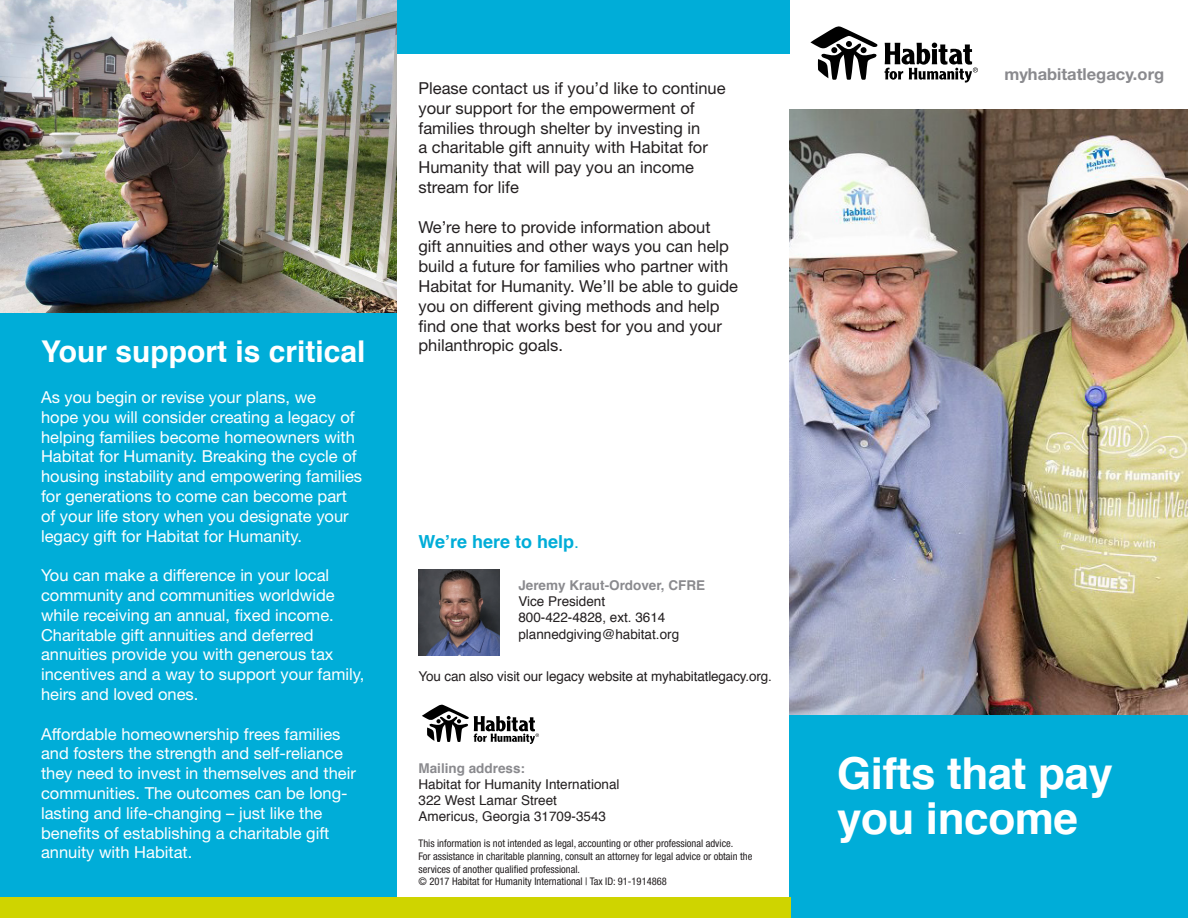
<style>
.page{position:relative;width:1188px;height:918px;background:#fff}
.page>*{position:absolute;margin:0;border:0;box-sizing:border-box;transform-origin:0 0}
.t1{font:700 44.1px/45px "Helvetica";letter-spacing:-.01em;color:#fff}
.t2{font:700 30px "Helvetica";color:#fff}
.t3{font:700 18px "Helvetica";color:#00add8}
.t4{font:16.5px/19.8px "Helvetica Neue";color:#fff}
.t5{font:16.5px/19.8px "Helvetica Neue";color:#231f20}
.t6{font:700 16.5px "Helvetica Neue";color:#8a8a8e}
.t7{font:13.5px "Helvetica";color:#231f20}
.t8{font:700 13.5px "Helvetica";color:#8a8a8e}
.t9{font:condensed 10.5px/12.6px "Helvetica Neue";color:#231f20}
.s1{font-weight:400}
</style>
<div class="page">
<div style="left:0;top:303px;width:396px;height:615px;background:#00add8"></div>
<img style="left:790px;top:109px;width:398px;height:607px">
<svg style="left:810px;top:26px;width:68px;height:54px"></svg>
<svg style="left:885px;top:43px;width:93px;height:40px"></svg>
<div style="left:790px;top:716px;width:398px;height:202px;background:#00add8"></div>
<div style="left:389px;top:0;width:401px;height:54px;background:#00add8"></div>
<svg style="left:422px;top:704px;width:117px;height:40px"></svg>
<img style="left:0;top:0;width:396px;height:312px">
<img style="left:418px;top:569px;width:81px;height:87px">
<div style="left:0;top:897px;width:791px;height:21px;background:#cfd400"></div>
<p class="t2" style="left:41px;top:327px;width:326px">Your support is critical</p>
<p class="t4" style="left:41px;top:387px;width:323px">As you begin or revise your plans, we<br>hope you will consider creating a legacy of helping families become homeowners with Habitat for Humanity. Breaking the cycle of housing instability and empowering families for generations to come can become part of your life story when you designate your legacy gift for Habitat for Humanity.</p>
<p class="t4" style="left:41px;top:565px;width:325px">You can make a difference in your local community and communities worldwide while receiving an annual, fixed income.<br>Charitable gift annuities and deferred annuities provide you with generous tax incentives and a way to support your family, heirs and loved ones.</p>
<p class="t4" style="left:41px;top:724px;width:316px">Affordable homeownership frees families and fosters the strength and self-reliance they need to invest in themselves and their communities. The outcomes can be long&shy;lasting and life-changing – just like the benefits of establishing a charitable gift annuity with Habitat.</p>
<p class="t5" style="left:418px;top:78px;width:309px">Please contact us if you’d like to continue your support for the empowerment of families through shelter by investing in<br>a charitable gift annuity with Habitat for Humanity that will pay you an income stream for life</p>
<p class="t5" style="left:418px;top:217px;width:321px">We’re here to provide information about<br>gift annuities and other ways you can help build a future for families who partner with Habitat for Humanity. We’ll be able to guide you on different giving methods and help find one that works best for you and your philanthropic goals.</p>
<p class="t3" style="left:418px;top:527px;width:162px">We’re here to help<span class="s1">.</span></p>
<p class="t8" style="left:518px;top:574px;width:188px">Jeremy Kraut-Ordover, CFRE</p>
<p class="t7" style="left:518px;top:591px;width:88px">Vice President</p>
<p class="t7" style="left:518px;top:607px;width:149px">800-422-4828, ext. 3614</p>
<p class="t7" style="left:518px;top:624px;width:162px">plannedgiving@habitat.org</p>
<p class="t7" style="left:418px;top:666px;width:355px">You can also visit our legacy website at myhabitatlegacy.org.</p>
<p class="t8" style="left:418px;top:757px;width:108px">Mailing address:</p>
<p class="t7" style="left:418px;top:774px;width:203px">Habitat for Humanity International</p>
<p class="t7" style="left:418px;top:790px;width:140px">322 West Lamar Street</p>
<p class="t7" style="left:418px;top:806px;width:189px">Americus, Georgia 31709-3543</p>
<p class="t9" style="left:418px;top:837px;width:316px">This information is not intended as legal, accounting or other professional advice.</p>
<p class="t9" style="left:418px;top:850px;width:335px">For assistance in charitable planning, consult an attorney for legal advice or obtain the services of another qualified professional.</p>
<p class="t9" style="left:418px;top:875px;width:250px">© 2017 Habitat for Humanity International | Tax ID: 91-1914868</p>
<p class="t6" style="left:1004px;top:64px;width:161px">myhabitatlegacy.org</p>
<p class="t1" style="left:837px;top:752px;width:278px">Gifts that pay you income</p>
</div>
